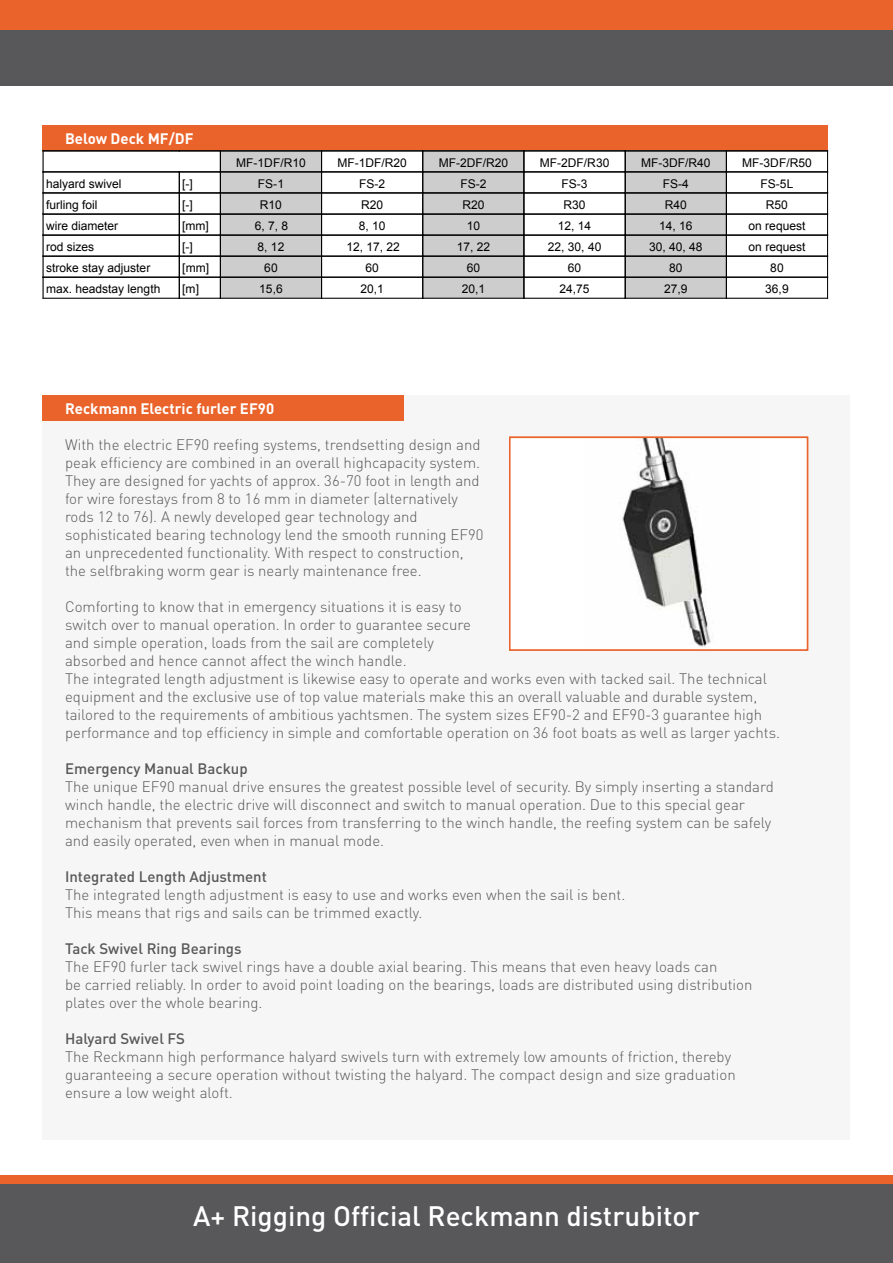
<style>
.page{position:relative;width:893px;height:1263px;background:#fff}
.page>*{position:absolute;margin:0;border:0;box-sizing:border-box;transform-origin:0 0}
.t1{font:500 27.75px "DIN";color:#fff}
.t2{font:300 15px/18px "DIN";color:#58585a}
.t3{font:500 15px "DIN";color:#58585a}
.t4{font:700 15px "DIN";color:#fff}
.t5{font:12px "Arial";color:#000}
</style>
<div class="page">
<svg style="left:827px;top:151px;width:1px;height:147px"></svg>
<div style="left:0;top:0;width:893px;height:85px;background:#58585a"></div>
<div style="left:0;top:0;width:893px;height:30px;background:#ea632a"></div>
<div style="left:0;top:1178px;width:893px;height:85px;background:#58585a"></div>
<div style="left:43px;top:395px;width:807px;height:744px;background:#f6f6f6"></div>
<div style="left:43px;top:395px;width:361px;height:25px;background:#ea632a"></div>
<div style="left:510px;top:437px;width:297px;height:213px;background:#fff"></div>
<div style="left:0;top:1175px;width:893px;height:8px;background:#ea632a"></div>
<img style="left:622px;top:440px;width:89px;height:207px">
<div style="left:509px;top:437px;width:299px;height:214px;border:2px solid #ea632a"></div>
<div style="left:43px;top:125px;width:785px;height:25px;background:#ea632a"></div>
<hr style="left:43px;top:150px;width:136px;height:1px;background:#000">
<hr style="left:179px;top:150px;width:41px;height:1px;background:#000">
<hr style="left:220px;top:150px;width:102px;height:1px;background:#000">
<hr style="left:322px;top:150px;width:101px;height:1px;background:#000">
<hr style="left:423px;top:150px;width:101px;height:1px;background:#000">
<hr style="left:524px;top:150px;width:101px;height:1px;background:#000">
<hr style="left:625px;top:150px;width:101px;height:1px;background:#000">
<hr style="left:726px;top:150px;width:102px;height:1px;background:#000">
<hr style="left:43px;top:171px;width:136px;height:1px;background:#000">
<hr style="left:179px;top:171px;width:41px;height:1px;background:#000">
<hr style="left:322px;top:171px;width:101px;height:1px;background:#000">
<hr style="left:524px;top:171px;width:101px;height:1px;background:#000">
<hr style="left:726px;top:171px;width:102px;height:1px;background:#000">
<hr style="left:43px;top:192px;width:136px;height:1px;background:#000">
<hr style="left:179px;top:192px;width:41px;height:1px;background:#000">
<hr style="left:322px;top:192px;width:101px;height:1px;background:#000">
<hr style="left:524px;top:192px;width:101px;height:1px;background:#000">
<hr style="left:726px;top:192px;width:102px;height:1px;background:#000">
<hr style="left:43px;top:214px;width:136px;height:1px;background:#000">
<hr style="left:179px;top:214px;width:41px;height:1px;background:#000">
<hr style="left:322px;top:214px;width:101px;height:1px;background:#000">
<hr style="left:524px;top:214px;width:101px;height:1px;background:#000">
<hr style="left:726px;top:214px;width:102px;height:1px;background:#000">
<hr style="left:43px;top:235px;width:136px;height:1px;background:#000">
<hr style="left:179px;top:235px;width:41px;height:1px;background:#000">
<hr style="left:322px;top:235px;width:101px;height:1px;background:#000">
<hr style="left:524px;top:235px;width:101px;height:1px;background:#000">
<hr style="left:726px;top:235px;width:102px;height:1px;background:#000">
<hr style="left:43px;top:256px;width:136px;height:1px;background:#000">
<hr style="left:179px;top:256px;width:41px;height:1px;background:#000">
<hr style="left:322px;top:256px;width:101px;height:1px;background:#000">
<hr style="left:524px;top:256px;width:101px;height:1px;background:#000">
<hr style="left:726px;top:256px;width:102px;height:1px;background:#000">
<hr style="left:43px;top:277px;width:136px;height:1px;background:#000">
<hr style="left:43px;top:298px;width:136px;height:1px;background:#000">
<svg style="left:43px;top:151px;width:1px;height:147px"></svg>
<hr style="left:179px;top:277px;width:41px;height:1px;background:#000">
<hr style="left:179px;top:298px;width:41px;height:1px;background:#000">
<svg style="left:179px;top:172px;width:1px;height:126px"></svg>
<hr style="left:220px;top:298px;width:102px;height:1px;background:#000">
<svg style="left:220px;top:151px;width:1px;height:147px"></svg>
<hr style="left:322px;top:277px;width:101px;height:1px;background:#000">
<hr style="left:322px;top:298px;width:101px;height:1px;background:#000">
<hr style="left:423px;top:298px;width:101px;height:1px;background:#000">
<svg style="left:422px;top:151px;width:1px;height:147px"></svg>
<hr style="left:524px;top:277px;width:101px;height:1px;background:#000">
<hr style="left:524px;top:298px;width:101px;height:1px;background:#000">
<hr style="left:625px;top:298px;width:101px;height:1px;background:#000">
<hr style="left:726px;top:277px;width:102px;height:1px;background:#000">
<hr style="left:726px;top:298px;width:102px;height:1px;background:#000">
<svg style="left:726px;top:151px;width:1px;height:147px"></svg>
<svg style="left:221px;top:151px;width:101px;height:147px;background:#bcbcbc"></svg>
<svg style="left:423px;top:151px;width:101px;height:147px;background:#bbb"></svg>
<svg style="left:625px;top:151px;width:101px;height:147px;background:#bcbcbc"></svg>
<p class="t4" style="left:65px;top:129px;width:130px">Below Deck MF/DF</p>
<p class="t5" style="left:236px;top:155px;width:71px">MF-1DF/R10</p>
<p class="t5" style="left:337px;top:155px;width:71px">MF-1DF/R20</p>
<p class="t5" style="left:439px;top:155px;width:71px">MF-2DF/R20</p>
<p class="t5" style="left:540px;top:155px;width:71px">MF-2DF/R30</p>
<p class="t5" style="left:641px;top:155px;width:71px">MF-3DF/R40</p>
<p class="t5" style="left:742px;top:155px;width:71px">MF-3DF/R50</p>
<p class="t5" style="left:46px;top:176px;width:77px">halyard swivel</p>
<p class="t5" style="left:182px;top:176px;width:12px">[-]</p>
<p class="t5" style="left:258px;top:176px;width:28px">FS-1</p>
<p class="t5" style="left:359px;top:176px;width:28px">FS-2</p>
<p class="t5" style="left:460px;top:176px;width:28px">FS-2</p>
<p class="t5" style="left:562px;top:176px;width:28px">FS-3</p>
<p class="t5" style="left:663px;top:176px;width:28px">FS-4</p>
<p class="t5" style="left:761px;top:176px;width:34px">FS-5L</p>
<p class="t5" style="left:46px;top:197px;width:53px">furling foil</p>
<p class="t5" style="left:182px;top:197px;width:12px">[-]</p>
<p class="t5" style="left:260px;top:197px;width:24px">R10</p>
<p class="t5" style="left:361px;top:197px;width:24px">R20</p>
<p class="t5" style="left:462px;top:197px;width:24px">R20</p>
<p class="t5" style="left:563px;top:197px;width:24px">R30</p>
<p class="t5" style="left:665px;top:197px;width:24px">R40</p>
<p class="t5" style="left:766px;top:197px;width:24px">R50</p>
<p class="t5" style="left:46px;top:218px;width:74px">wire diameter</p>
<p class="t5" style="left:182px;top:218px;width:28px">[mm]</p>
<p class="t5" style="left:255px;top:218px;width:35px">6, 7, 8</p>
<p class="t5" style="left:359px;top:218px;width:28px">8, 10</p>
<p class="t5" style="left:467px;top:218px;width:15px">10</p>
<p class="t5" style="left:558px;top:218px;width:35px">12, 14</p>
<p class="t5" style="left:659px;top:218px;width:35px">14, 16</p>
<p class="t5" style="left:749px;top:218px;width:58px">on request</p>
<p class="t5" style="left:46px;top:239px;width:50px">rod sizes</p>
<p class="t5" style="left:182px;top:239px;width:12px">[-]</p>
<p class="t5" style="left:258px;top:239px;width:28px">8, 12</p>
<p class="t5" style="left:346px;top:239px;width:55px">12, 17, 22</p>
<p class="t5" style="left:457px;top:239px;width:35px">17, 22</p>
<p class="t5" style="left:548px;top:239px;width:55px">22, 30, 40</p>
<p class="t5" style="left:649px;top:239px;width:55px">30, 40, 48</p>
<p class="t5" style="left:749px;top:239px;width:58px">on request</p>
<p class="t5" style="left:46px;top:260px;width:106px">stroke stay adjuster</p>
<p class="t5" style="left:182px;top:260px;width:28px">[mm]</p>
<p class="t5" style="left:264px;top:260px;width:15px">60</p>
<p class="t5" style="left:365px;top:260px;width:15px">60</p>
<p class="t5" style="left:467px;top:260px;width:15px">60</p>
<p class="t5" style="left:568px;top:260px;width:15px">60</p>
<p class="t5" style="left:669px;top:260px;width:15px">80</p>
<p class="t5" style="left:770px;top:260px;width:15px">80</p>
<p class="t5" style="left:46px;top:281px;width:116px">max. headstay length</p>
<p class="t5" style="left:182px;top:281px;width:18px">[m]</p>
<p class="t5" style="left:259px;top:281px;width:25px">15,6</p>
<p class="t5" style="left:360px;top:281px;width:25px">20,1</p>
<p class="t5" style="left:462px;top:281px;width:25px">20,1</p>
<p class="t5" style="left:559px;top:281px;width:32px">24,75</p>
<p class="t5" style="left:664px;top:281px;width:25px">27,9</p>
<p class="t5" style="left:765px;top:281px;width:25px">36,9</p>
<p class="t4" style="left:65px;top:399px;width:211px">Reckmann Electric furler EF90</p>
<p class="t2" style="left:65px;top:435px;width:420px">With the electric EF90 reefing systems, trendsetting design and peak efficiency are combined in an overall highcapacity system.<br>They are designed for yachts of approx. 36-70 foot in length and for wire forestays from 8 to 16 mm in diameter (alternatively rods 12 to 76). A newly developed gear technology and sophisticated bearing technology lend the smooth running EF90 an unprecedented functionality. With respect to construction, the selfbraking worm gear is nearly maintenance free.</p>
<p class="t2" style="left:65px;top:597px;width:717px">Comforting to know that in emergency situations it is easy to<br>switch over to manual operation. In order to guarantee secure<br>and simple operation, loads from the sail are completely<br>absorbed and hence cannot affect the winch handle.<br>The integrated length adjustment is likewise easy to operate and works even with tacked sail. The technical equipment and the exclusive use of top value materials make this an overall valuable and durable system, tailored to the requirements of ambitious yachtsmen. The system sizes EF90-2 and EF90-3 guarantee high performance and top efficiency in simple and comfortable operation on 36 foot boats as well as larger yachts.</p>
<p class="t3" style="left:65px;top:759px;width:184px">Emergency Manual Backup</p>
<p class="t2" style="left:65px;top:777px;width:710px">The unique EF90 manual drive ensures the greatest possible level of security. By simply inserting a standard winch handle, the electric drive will disconnect and switch to manual operation. Due to this special gear mechanism that prevents sail forces from transferring to the winch handle, the reefing system can be safely and easily operated, even when in manual mode.</p>
<p class="t3" style="left:65px;top:867px;width:203px">Integrated Length Adjustment</p>
<p class="t2" style="left:65px;top:885px;width:562px">The integrated length adjustment is easy to use and works even when the sail is bent.<br>This means that rigs and sails can be trimmed exactly.</p>
<p class="t3" style="left:65px;top:939px;width:178px">Tack Swivel Ring Bearings</p>
<p class="t2" style="left:65px;top:957px;width:689px">The EF90 furler tack swivel rings have a double axial bearing. This means that even heavy loads can<br>be carried reliably. In order to avoid point loading on the bearings, loads are distributed using distribution plates over the whole bearing.</p>
<p class="t3" style="left:65px;top:1029px;width:122px">Halyard Swivel FS</p>
<p class="t2" style="left:65px;top:1047px;width:672px">The Reckmann high performance halyard swivels turn with extremely low amounts of friction, thereby guaranteeing a secure operation without twisting the halyard. The compact design and size graduation ensure a low weight aloft.</p>
<h1 class="t1" style="left:193px;top:1198px;width:508px">A+ Rigging Official Reckmann distrubitor</h1>
</div>
